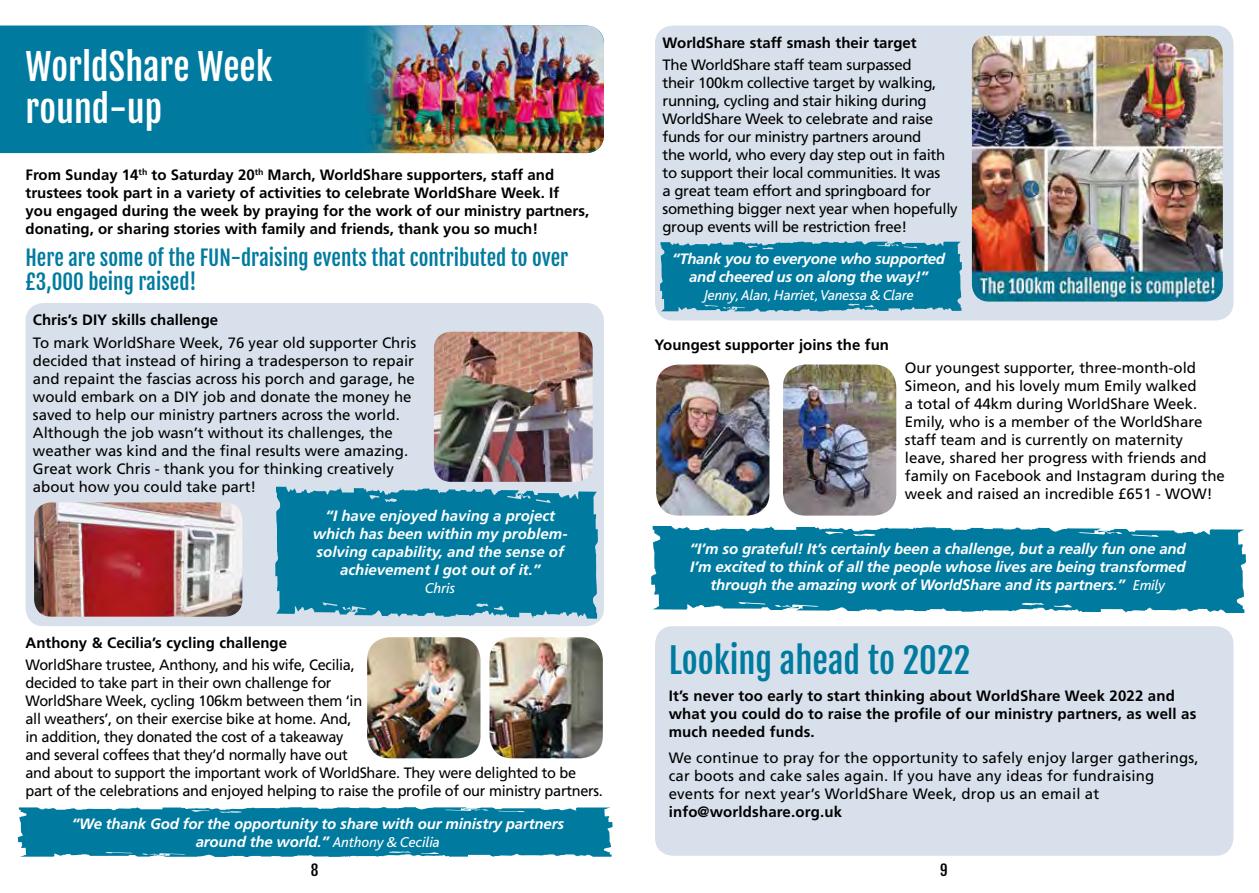
<style>
.page{position:relative;width:1259px;height:893px;background:#fff}
.page>*{position:absolute;margin:0;border:0;box-sizing:border-box;transform-origin:0 0}
.t1{font:36px/42px "Fjalla One";color:#fff}
.t2{font:34.5px "Fjalla One";color:#007b9f}
.t3{font:21px/24px "Fjalla One";color:#007b9f}
.t4{font:15px/18px "Frutiger LT Std";color:#000}
.t5{font:15px/18px "Frutiger LT Std";letter-spacing:-.02em;color:#000}
.t6{font:italic 700 15px/18px "Frutiger";letter-spacing:-.01em;color:#fff;text-align:center}
.t7{font:700 15px/18px "Frutiger";color:#000}
.t8{font:700 15px/18px "Frutiger LT Std";letter-spacing:.01em;color:#000}
.t9{font:italic 15px "Kl Bliss";letter-spacing:-.01em;color:#fff}
.t10{font:15px "Fjalla One";color:#000}
.s1{font-family:"Kl Bliss";font-weight:400}
</style>
<div class="page">
<svg style="left:17px;top:807px;width:596px;height:50px;background:#1184a5"></svg>
<div style="left:26px;top:303px;width:578px;height:323px;background:#d8e1eb;border-radius:18px"></div>
<div style="left:0;top:26px;width:358px;height:127px;background:#007b9f"></div>
<img style="left:358px;top:26px;width:246px;height:127px">
<div style="left:655px;top:626px;width:578px;height:230px;background:#d8e1eb;border-radius:18px"></div>
<img style="left:434px;top:332px;width:159px;height:146px">
<img style="left:34px;top:502px;width:208px;height:115px">
<svg style="left:275px;top:478px;width:323px;height:148px;fill:#007b9f"></svg>
<img style="left:489px;top:637px;width:114px;height:121px">
<img style="left:367px;top:637px;width:113px;height:121px">
<div style="left:655px;top:26px;width:578px;height:295px;background:#d8e1eb;border-radius:18px"></div>
<img style="left:972px;top:36px;width:250px;height:266px">
<svg style="left:660px;top:241px;width:302px;height:77px;background:#208aaa"></svg>
<svg style="left:651px;top:525px;width:595px;height:89px;background:#1c89a9"></svg>
<img style="left:783px;top:364px;width:113px;height:152px">
<img style="left:656px;top:364px;width:113px;height:152px">
<h1 class="t1" style="left:26px;top:46px;width:248px">WorldShare Week round-up</h1>
<p class="t7" style="left:26px;top:165px;width:565px">From Sunday 14<sup>th</sup> to Saturday 20<sup>th</sup> March, WorldShare supporters, staff and trustees took part in a variety of activities to celebrate WorldShare Week. If you engaged during the week by praying for the work of our ministry partners, donating, or sharing stories with family and friends, thank you so much!</p>
<h3 class="t3" style="left:26px;top:246px;width:544px">Here are some of the FUN-draising events that contributed to over £3,000 being raised!</h3>
<p class="t7" style="left:33px;top:311px;width:187px">Chris’s DIY skills challenge</p>
<p class="t4" style="left:33px;top:333px;width:385px">To mark WorldShare Week, 76 year old supporter Chris decided that instead of hiring a tradesperson to repair and repaint the fascias across his porch and garage, he would embark on a DIY job and donate the money he saved to help our ministry partners across the world.<br>Although the job wasn’t without its challenges, the weather was kind and the final results were amazing.<br>Great work Chris - thank you for thinking creatively about how you could take part!</p>
<p class="t6" style="left:313px;top:507px;width:257px">“I have enjoyed having a project which has been within my problem&shy;solving capability, and the sense of achievement I got out of it.”</p>
<p class="t9" style="left:425px;top:580px;width:31px">Chris</p>
<p class="t7" style="left:26px;top:633px;width:263px">Anthony &amp; Cecilia’s cycling challenge</p>
<p class="t5" style="left:26px;top:656px;width:579px">WorldShare trustee, Anthony, and his wife, Cecilia,<br>decided to take part in their own challenge for<br>WorldShare Week, cycling 106km between them ‘in<br>all weathers’, on their exercise bike at home. And,<br>in addition, they donated the cost of a takeaway<br>and several coffees that they’d normally have out<br>and about to support the important work of WorldShare. They were delighted to be part of the celebrations and enjoyed helping to raise the profile of our ministry partners.</p>
<p class="t6" style="left:72px;top:815px;width:494px">“We thank God for the opportunity to share with our ministry partners around the world.” <span class="s1">Anthony &amp; Cecilia</span></p>
<p class="t7" style="left:662px;top:33px;width:256px">WorldShare staff smash their target</p>
<p class="t5" style="left:662px;top:56px;width:297px">The WorldShare staff team surpassed<br>their 100km collective target by walking, running, cycling and stair hiking during WorldShare Week to celebrate and raise funds for our ministry partners around<br>the world, who every day step out in faith to support their local communities. It was<br>a great team effort and springboard for something bigger next year when hopefully group events will be restriction free!</p>
<p class="t6" style="left:672px;top:250px;width:274px">“Thank you to everyone who supported and cheered us on along the way!”</p>
<p class="t9" style="left:703px;top:288px;width:212px">Jenny, Alan, Harriet, Vanessa &amp; Clare</p>
<p class="t7" style="left:654px;top:336px;width:236px">Youngest supporter joins the fun</p>
<p class="t4" style="left:905px;top:358px;width:322px">Our youngest supporter, three-month-old Simeon, and his lovely mum Emily walked<br>a total of 44km during WorldShare Week.<br>Emily, who is a member of the WorldShare staff team and is currently on maternity leave, shared her progress with friends and family on Facebook and Instagram during the week and raised an incredible £651 - WOW!</p>
<p class="t6" style="left:690px;top:539px;width:497px">“I’m so grateful! It’s certainly been a challenge, but a really fun one and<br>I’m excited to think of all the people whose lives are being transformed through the amazing work of WorldShare and its partners.” <span class="s1">Emily</span></p>
<h2 class="t2" style="left:668px;top:639px;width:303px">Looking ahead to 2022</h2>
<p class="t8" style="left:668px;top:687px;width:529px">It’s never too early to start thinking about WorldShare Week 2022 and what you could do to raise the profile of our ministry partners, as well as much needed funds.</p>
<p class="t4" style="left:668px;top:749px;width:531px">We continue to pray for the opportunity to safely enjoy larger gatherings, car boots and cake sales again. If you have any ideas for fundraising events for next year’s WorldShare Week, drop us an email at</p>
<p class="t8" style="left:668px;top:803px;width:175px">info@worldshare.org.uk</p>
<p class="t10" style="left:311px;top:861px;width:9px">8</p>
<p class="t10" style="left:940px;top:861px;width:9px">9</p>
</div>
